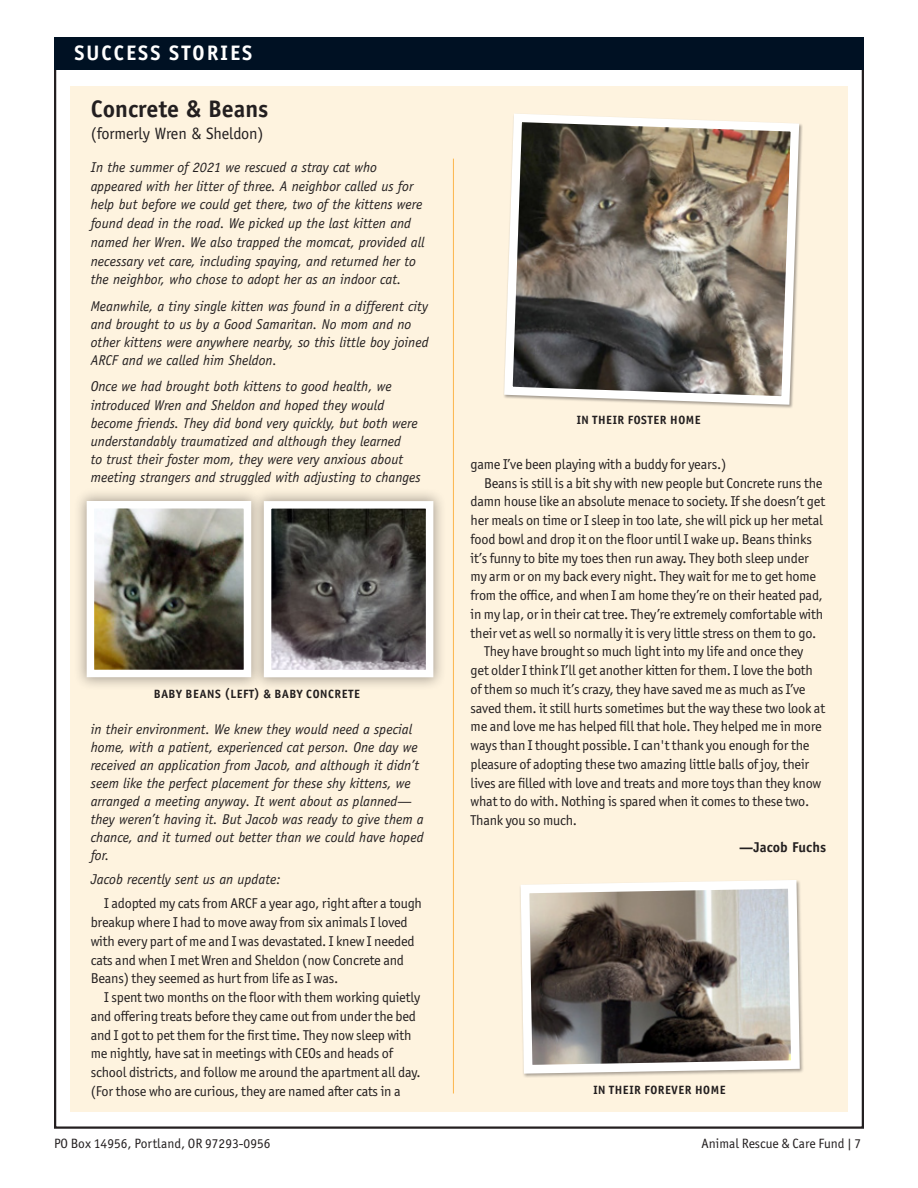
<style>
.page{position:relative;width:918px;height:1188px;background:#fff}
.page>*{position:absolute;margin:0;border:0;box-sizing:border-box;transform-origin:0 0}
.H2_Animal_Names{font:700 24px "Officina Sans";color:#231f20}
.section_head{font:700 21px "Officina Sans ITC Pro";letter-spacing:.1em;color:#fff}
.H2_Animal_Names-2{font:16.5px "Officina Sans";letter-spacing:-.005em;color:#231f20}
.Body_Copy_9_5_12_5{font:14.25px/18.8px "Officina Sans ITC Pro";letter-spacing:-.015em;color:#231f20}
.Body_Copy_Italic_9_5{font:italic 14.25px/18.1px "Officina Sans";color:#231f20}
.Body_Copy_9_5_12_5-2{font:700 14.25px "Officina Sans";color:#231f20}
.t1{font:13.5px "Officina Sans ITC Pro";color:#231f20}
.t2{font:700 12px "Officina Sans ITC Pro";letter-spacing:.05em;color:#231f20}
</style>
<div class="page">
<div style="left:70px;top:86px;width:778px;height:1026px;background:#fef3df"></div>
<div style="left:54px;top:38px;width:809px;height:32px;background:#001123"></div>
<svg style="left:520px;top:880px;width:283px;height:197px"></svg>
<hr style="left:453px;top:159px;width:1px;height:935px;background:#fcb54c">
<div style="left:251px;top:488px;width:196px;height:203px;background:#231f20;opacity:.4"></div>
<img style="left:273px;top:510px;width:151px;height:158px">
<div style="left:264px;top:501px;width:169px;height:176px;border:8px solid #fff"></div>
<div style="left:74px;top:488px;width:190px;height:202px;background:#231f20;opacity:.4"></div>
<img style="left:96px;top:510px;width:146px;height:158px">
<div style="left:87px;top:501px;width:164px;height:176px;border:8px solid #fff"></div>
<img style="left:504px;top:114px;width:299px;height:294px">
<p class="section_head" style="left:74px;top:40px;width:179px">SUCCESS STORIES</p>
<p class="H2_Animal_Names" style="left:91px;top:93px;width:179px">Concrete &amp; Beans</p>
<p class="H2_Animal_Names-2" style="left:91px;top:124px;width:174px">(formerly Wren &amp; Sheldon)</p>
<p class="Body_Copy_Italic_9_5" style="left:91px;top:158px;width:335px;line-height:18.8px">In the summer of 2021 we rescued a stray cat who appeared with her litter of three. A neighbor called us for help but before we could get there, two of the kittens were found dead in the road. We picked up the last kitten and named her Wren. We also trapped the momcat, provided all necessary vet care, including spaying, and returned her to the neighbor, who chose to adopt her as an indoor cat.</p>
<p class="Body_Copy_Italic_9_5" style="left:91px;top:297px;width:339px">Meanwhile, a tiny single kitten was found in a different city and brought to us by a Good Samaritan. No mom and no other kittens were anywhere nearby, so this little boy joined ARCF and we called him Sheldon.</p>
<p class="Body_Copy_Italic_9_5" style="left:91px;top:377px;width:331px">Once we had brought both kittens to good health, we introduced Wren and Sheldon and hoped they would become friends. They did bond very quickly, but both were understandably traumatized and although they learned<br>to trust their foster mom, they were very anxious about meeting strangers and struggled with adjusting to changes</p>
<p class="t2" style="left:154px;top:687px;width:208px">BABY BEANS (LEFT) &amp; BABY CONCRETE</p>
<p class="Body_Copy_Italic_9_5" style="left:91px;top:720px;width:335px">in their environment. We knew they would need a special home, with a patient, experienced cat person. One day we received an application from Jacob, and although it didn’t seem like the perfect placement for these shy kittens, we arranged a meeting anyway. It went about as planned— they weren’t having it. But Jacob was ready to give them a chance, and it turned out better than we could have hoped for.</p>
<p class="Body_Copy_Italic_9_5" style="left:91px;top:870px;width:191px">Jacob recently sent us an update:</p>
<p class="Body_Copy_9_5_12_5" style="left:91px;top:894px;width:333px;text-indent:14px">I adopted my cats from ARCF a year ago, right after a tough breakup where I had to move away from six animals I loved with every part of me and I was devastated. I knew I needed cats and when I met Wren and Sheldon (now Concrete and Beans) they seemed as hurt from life as I was.</p>
<p class="Body_Copy_9_5_12_5" style="left:91px;top:988px;width:332px;text-indent:14px">I spent two months on the floor with them working quietly and offering treats before they came out from under the bed and I got to pet them for the first time. They now sleep with me nightly, have sat in meetings with CEOs and heads of school districts, and follow me around the apartment all day. (For those who are curious, they are named after cats in a</p>
<p class="t2" style="left:577px;top:412px;width:125px">IN THEIR FOSTER HOME</p>
<p class="Body_Copy_9_5_12_5" style="left:471px;top:455px;width:257px">game I’ve been playing with a buddy for years.)</p>
<p class="Body_Copy_9_5_12_5" style="left:471px;top:473px;width:356px;text-indent:14px">Beans is still is a bit shy with new people but Concrete runs the damn house like an absolute menace to society. If she doesn’t get her meals on time or I sleep in too late, she will pick up her metal food bowl and drop it on the floor until I wake up. Beans thinks it’s funny to bite my toes then run away. They both sleep under my arm or on my back every night. They wait for me to get home from the office, and when I am home they’re on their heated pad, in my lap, or in their cat tree. They’re extremely comfortable with their vet as well so normally it is very little stress on them to go.</p>
<p class="Body_Copy_9_5_12_5" style="left:471px;top:642px;width:356px;text-indent:14px">They have brought so much light into my life and once they get older I think I’ll get another kitten for them. I love the both of them so much it’s crazy, they have saved me as much as I’ve saved them. it still hurts sometimes but the way these two look at me and love me has helped fill that hole. They helped me in more ways than I thought possible. I can't thank you enough for the pleasure of adopting these two amazing little balls of joy, their lives are filled with love and treats and more toys than they know what to do with. Nothing is spared when it comes to these two.<br>Thank you so much.</p>
<p class="Body_Copy_9_5_12_5-2" style="left:739px;top:838px;width:88px">—Jacob Fuchs</p>
<p class="t2" style="left:593px;top:1083px;width:134px">IN THEIR FOREVER HOME</p>
<p class="t1" style="left:54px;top:1135px;width:218px">PO Box 14956, Portland, OR 97293-0956</p>
<p class="t1" style="left:702px;top:1135px;width:161px">Animal Rescue &amp; Care Fund | 7</p>
</div>
